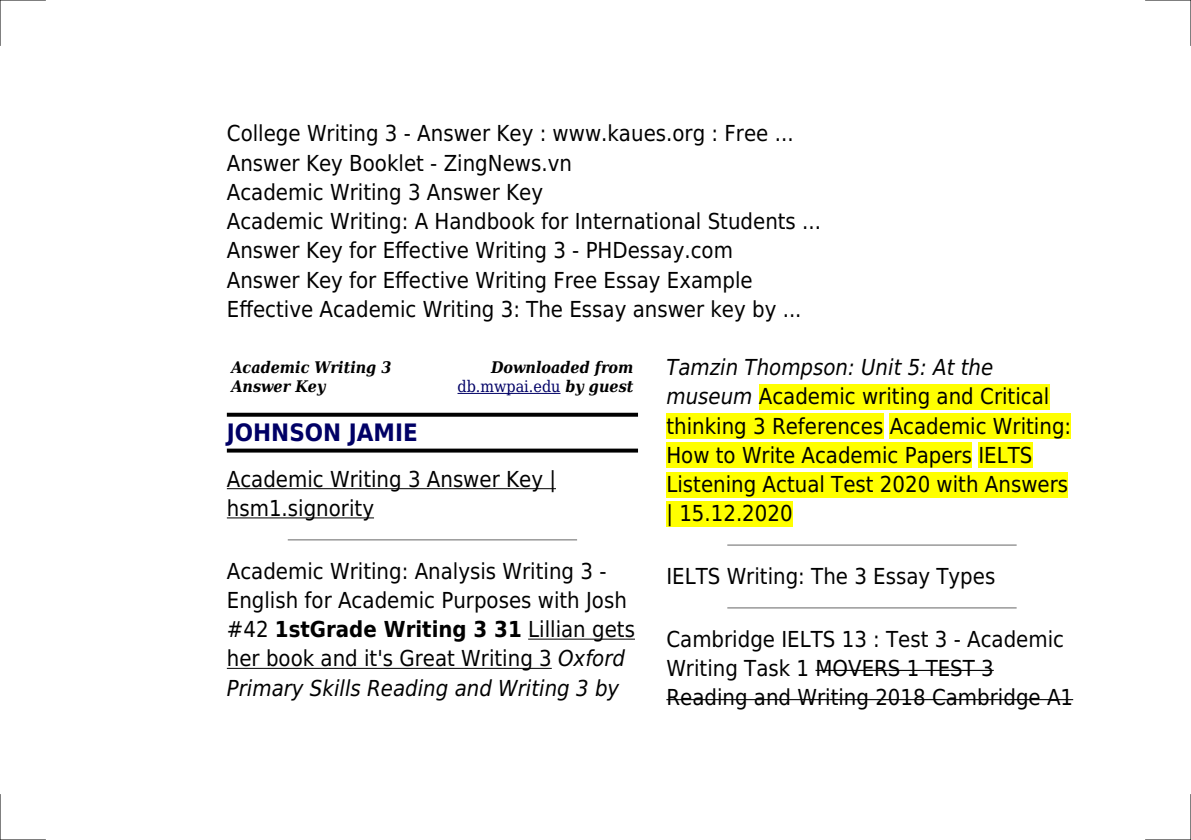
<style>
.page{position:relative;width:1191px;height:840px;background:#fff}
.page>*{position:absolute;margin:0;border:0;box-sizing:border-box;transform-origin:0 0}
.t1{font:700 24px "DejaVu Sans Condensed";color:#006}
.t2{font:22px/29.2px "DejaVu Sans Condensed";color:#000}
.t3{font:italic 700 16px/19.2px "DejaVu Serif Condensed";color:#000}
.s1{font-weight:400;font-style:normal;color:#006}
.s2{font-style:italic}
.s3{font-weight:700}
</style>
<div class="page">
<hr style="left:457px;top:393px;width:103px;height:1px;background:#006">
<svg style="left:227px;top:412px;width:411px;height:4px;background:#2f2f2f"></svg>
<svg style="left:227px;top:448px;width:411px;height:4px;background:#262626"></svg>
<hr style="left:227px;top:488px;width:329px;height:1px;background:#000">
<hr style="left:227px;top:517px;width:147px;height:1px;background:#000">
<hr style="left:288px;top:538px;width:288px;height:2px;background:#999">
<hr style="left:528px;top:638px;width:107px;height:1px;background:#000">
<hr style="left:227px;top:667px;width:325px;height:1px;background:#000">
<div style="left:759px;top:384px;width:290px;height:25px;background:#ff0"></div>
<div style="left:666px;top:413px;width:217px;height:25px;background:#ff0"></div>
<div style="left:889px;top:413px;width:182px;height:25px;background:#ff0"></div>
<div style="left:666px;top:442px;width:306px;height:26px;background:#ff0"></div>
<div style="left:978px;top:442px;width:54px;height:26px;background:#ff0"></div>
<div style="left:666px;top:471px;width:402px;height:26px;background:#ff0"></div>
<div style="left:666px;top:500px;width:126px;height:26px;background:#ff0"></div>
<hr style="left:728px;top:544px;width:288px;height:1px;background:#999">
<hr style="left:728px;top:606px;width:288px;height:2px;background:#999">
<hr style="left:815px;top:669px;width:178px;height:1px;background:#000">
<hr style="left:666px;top:698px;width:407px;height:1px;background:#000">
<hr style="left:0;top:0;width:45px;height:1px;background:#000">
<hr style="left:1145px;top:0;width:46px;height:1px;background:#000">
<hr style="left:0;top:839px;width:45px;height:1px;background:#000">
<hr style="left:1145px;top:839px;width:46px;height:1px;background:#000">
<hr style="left:0;top:0;width:1px;height:45px;background:#000">
<hr style="left:0;top:794px;width:1px;height:45px;background:#000">
<hr style="left:1190px;top:0;width:1px;height:45px;background:#000">
<hr style="left:1190px;top:794px;width:1px;height:45px;background:#000">
<p class="t2" style="left:227px;top:119px;width:596px">College Writing 3 - Answer Key : www.kaues.org : Free ...<br>Answer Key Booklet - ZingNews.vn<br>Academic Writing 3 Answer Key<br>Academic Writing: A Handbook for International Students ...<br>Answer Key for Effective Writing 3 - PHDessay.com<br>Answer Key for Effective Writing Free Essay Example Effective Academic Writing 3: The Essay answer key by ...</p>
<p class="t3" style="left:231px;top:357px;width:161px">Academic Writing 3<br>Answer Key</p>
<p class="t3" style="left:457px;top:357px;width:177px;text-align:right">Downloaded from <span class="s1">db.mwpai.edu</span> by guest</p>
<p class="t1" style="left:227px;top:418px;width:193px">JOHNSON JAMIE</p>
<p class="t2" style="left:227px;top:464px;width:331px">Academic Writing 3 Answer Key | hsm1.signority</p>
<p class="t2" style="left:666px;top:353px;width:406px"><span class="s2">Tamzin Thompson: Unit 5: At the museum</span> Academic writing and Critical thinking 3 References Academic Writing:<br>How to Write Academic Papers IELTS<br>Listening Actual Test 2020 with Answers | 15.12.2020</p>
<p class="t2" style="left:227px;top:556px;width:409px">Academic Writing: Analysis Writing 3 - English for Academic Purposes with Josh #42 <span class="s3">1stGrade Writing 3 31</span> Lillian gets her book and it's Great Writing 3 <span class="s2">Oxford Primary Skills Reading and Writing 3 by</span></p>
<p class="t2" style="left:666px;top:561px;width:330px">IELTS Writing: The 3 Essay Types</p>
<p class="t2" style="left:666px;top:624px;width:408px">Cambridge IELTS 13 : Test 3 - Academic<br>Writing Task 1 MOVERS 1 TEST 3<br>Reading and Writing 2018 Cambridge A1</p>
</div>
